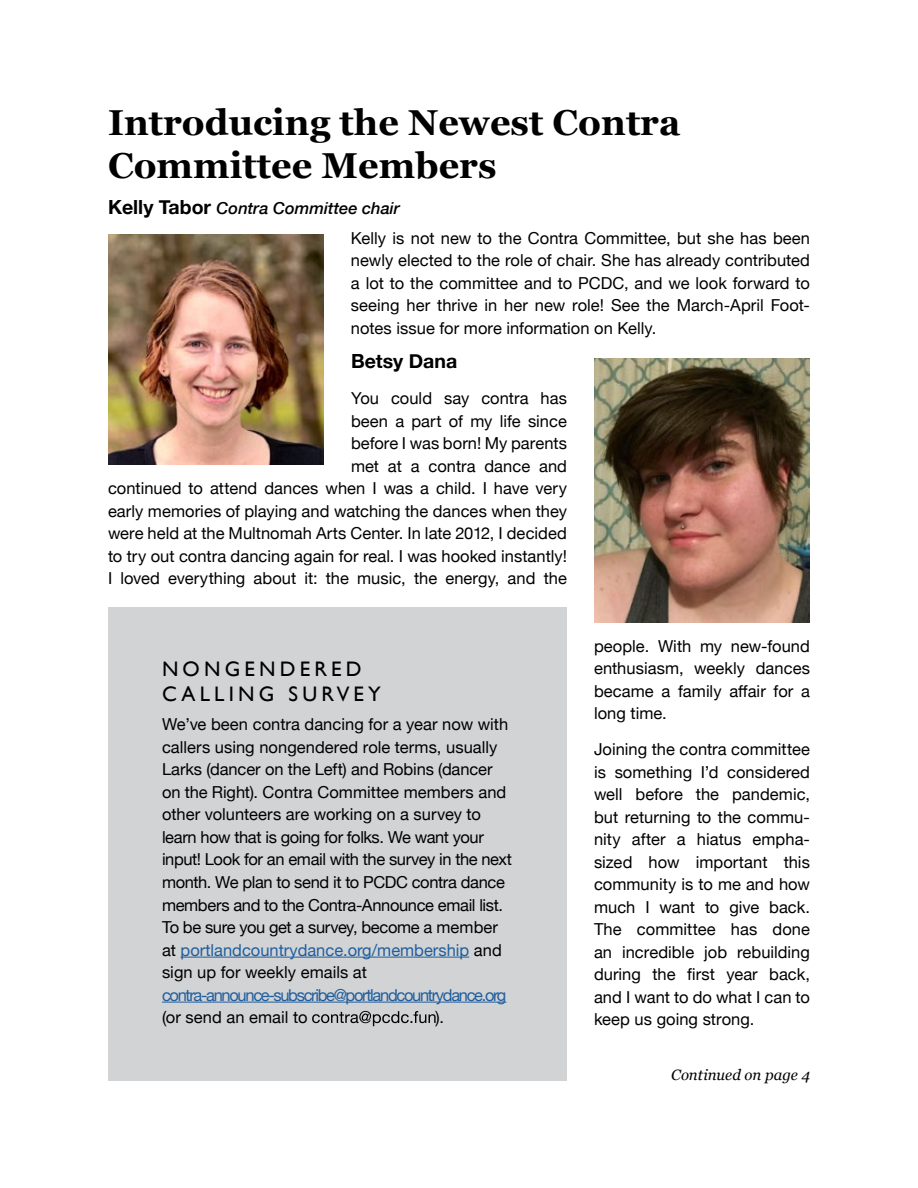
<style>
.page{position:relative;width:918px;height:1188px;background:#fff}
.page>*{position:absolute;margin:0;border:0;box-sizing:border-box;transform-origin:0 0}
.t1{font:700 36px/43.2px "Georgia";color:#000}
.t2{font:21px/25.2px "Gill Sans";letter-spacing:.2em;color:#000}
.t3{font:700 19.5px "Helvetica Neue";color:#000}
.t4{font:16.5px/22.5px "Helvetica Neue";color:#000;text-align:justify}
.t5{font:16.5px "Helvetica Neue";letter-spacing:-.08em;color:#215e9e}
.t6{font:italic 15px "Georgia";color:#000}
.s1{font-weight:700;font-size:19.5px}
.s2{font-weight:500;font-style:italic}
.s3{color:#215e9e}
</style>
<div class="page">
<img style="left:594px;top:358px;width:215px;height:265px">
<img style="left:108px;top:235px;width:216px;height:229px">
<div style="left:108px;top:608px;width:459px;height:152px;background:#d1d3d4"></div>
<div style="left:108px;top:661px;width:459px;height:419px;background:#d1d3d4"></div>
<hr style="left:181px;top:957px;width:288px;height:1px;background:#215e9e">
<hr style="left:162px;top:1002px;width:344px;height:1px;background:#215e9e">
<svg style="left:312px;top:1011px;width:124px;height:15px"></svg>
<h1 class="t1" style="left:108px;top:99px;width:574px">Introducing the Newest Contra<br>Committee Members</h1>
<p class="t4" style="left:351px;top:195px;width:461px;line-height:29.2px;text-indent:-243px"><span class="s1">Kelly Tabor</span> <span class="s2">Contra Committee chair<br></span>Kelly is not new to the Contra Committee, but she has been</p>
<p class="t4" style="left:351px;top:250px;width:461px">newly elected to the role of chair. She has already contributed a lot to the committee and to PCDC, and we look forward to seeing her thrive in her new role! See the March-April Foot&shy;notes issue for more information on Kelly.</p>
<p class="t3" style="left:351px;top:346px;width:108px">Betsy Dana</p>
<p class="t4" style="left:108px;top:388px;width:461px;text-align:right">You could say contra has<br>been a part of my life since<br>before I was born! My parents<br>met at a contra dance and<br>continued to attend dances when I was a child. I have very early memories of playing and watching the dances when they were held at the Multnomah Arts Center. In late 2012, I decided to try out contra dancing again for real. I was hooked instantly!<br>I loved everything about it: the music, the energy, and the</p>
<p class="t2" style="left:162px;top:656px;width:220px">NONGENDERED<br>CALLING SURVEY</p>
<p class="t4" style="left:162px;top:714px;width:352px;text-align:left">We’ve been contra dancing for a year now with callers using nongendered role terms, usually Larks (dancer on the Left) and Robins (dancer on the Right). Contra Committee members and other volunteers are working on a survey to learn how that is going for folks. We want your input! Look for an email with the survey in the next month. We plan to send it to PCDC contra dance members and to the Contra-Announce email list.<br>To be sure you get a survey, become a member at <span class="s3">portlandcountrydance.org/membership</span> and sign up for weekly emails at</p>
<p class="t5" style="left:162px;top:983px;width:346px">contra-announce-subscribe@portlandcountrydance.org</p>
<p class="t4" style="left:162px;top:1007px;width:147px">(or send an email to</p>
<p class="t4" style="left:436px;top:1007px;width:10px">).</p>
<p class="t4" style="left:594px;top:636px;width:218px">people. With my new-found enthusiasm, weekly dances became a family affair for a long time.</p>
<p class="t4" style="left:594px;top:739px;width:218px">Joining the contra committee is something I’d considered well before the pandemic, but returning to the commu&shy;nity after a hiatus empha&shy;sized how important this community is to me and how much I want to give back.<br>The committee has done an incredible job rebuilding during the first year back, and I want to do what I can to keep us going strong.</p>
<p class="t6" style="left:671px;top:1064px;width:140px">Continued on page 4</p>
</div>
